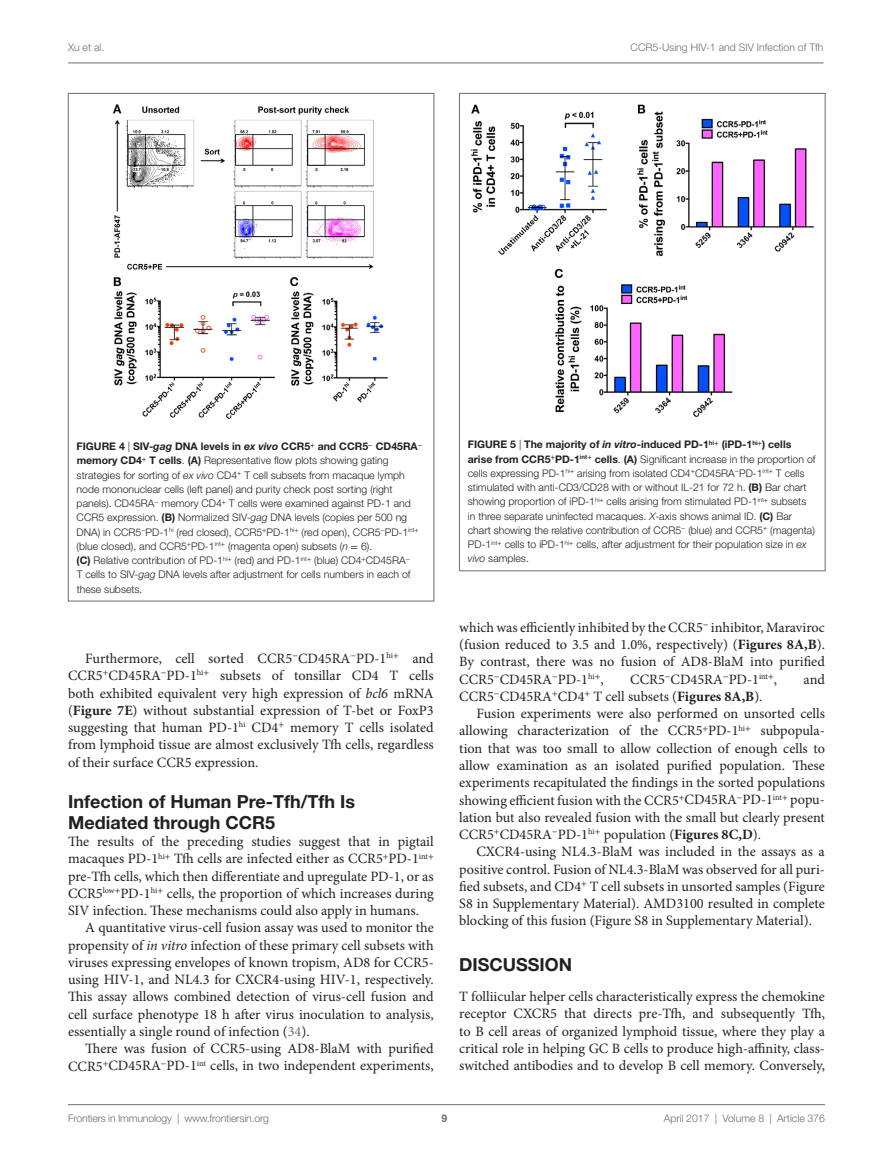
<style>
.page{position:relative;width:893px;height:1170px;background:#fff}
.page>*{position:absolute;margin:0;border:0;box-sizing:border-box;transform-origin:0 0}
.t1{font:700 18px/21px "Helvetica Neue LT Std";color:#231f20}
.t2{font:14.25px/17.2px "Minion Pro";color:#231f20;text-align:justify}
.t3{font:300 10.5px/14.2px "Helvetica Neue LT Std";color:#231f20}
.t4{font:700 10.5px/14.2px "Helvetica Neue LT Std";color:#231f20}
.t5{font:300 10.5px "Helvetica Neue LT Std";color:#6c6d70}
.t6{font:700 10.5px "Helvetica Neue LT Std";color:#6c6d70}
.s1{font-weight:300}
.s2{font-style:italic}
.s3{font-weight:700}
.s4{font-family:"STIX General";font-weight:400}
.s5{color:#6c6d70}
</style>
<div class="page">
<img style="left:471px;top:105px;width:343px;height:312px">
<img style="left:113px;top:105px;width:275px;height:314px">
<hr style="left:68px;top:1104px;width:757px;height:1px;background:#6c6d70">
<hr style="left:68px;top:63px;width:755px;height:1px;background:#6c6d70">
<p class="t5" style="left:68px;top:41px;width:38px">Xu et al.</p>
<p class="t5" style="left:631px;top:41px;width:194px">CCR5-Using HIV-1 and SIV Infection of Tfh</p>
<p class="t4" style="left:77px;top:439px;width:214px">Figure 4 <span class="s1">|</span> SIV-<span class="s2">gag</span> DNA levels in <span class="s2">ex vivo</span> CCR</p>
<p class="t4" style="left:304px;top:439px;width:44px">5<sup>+</sup> and CCR</p>
<p class="t3" style="left:77px;top:439px;width:347px;text-indent:286px"><span class="s3">5</span><sup>−</sup> <span class="s3">CD45RA</span><sup>− </sup><span class="s3">memory CD4</span><sup>+</sup> <span class="s3">T cells</span>. <span class="s3">(A)</span> Representative flow plots showing gating strategies for sorting of <span class="s2">ex vivo</span> CD4<sup>+</sup> T cell subsets from macaque lymph node mononuclear cells (left panel) and purity check post sorting (right panels). CD45RA<sup>−</sup> memory CD4<sup>+</sup> T cells were examined against PD-1 and CCR5 expression. <span class="s3">(B)</span> Normalized SIV-<span class="s2">gag</span> DNA levels (copies per 500 ng DNA) in CCR5<sup>−</sup>PD-1<sup>hi</sup> (red closed), CCR5<sup>+</sup>PD-1<sup>hi</sup><sup>+</sup> (red open), CCR5<sup>−</sup>PD-1<sup>int</sup><sup>+ </sup>(blue closed), and CCR5<sup>+</sup>PD-1<sup>int</sup><sup>+</sup> (magenta open) subsets (<span class="s2">n</span> <span class="s4">=</span> 6).<br><span class="s3">(C)</span> Relative contribution of PD-1<sup>hi</sup><sup>+</sup> (red) and PD-1<sup>int</sup><sup>+</sup> (blue) CD4<sup>+</sup>CD45RA<sup>−<br></sup>T cells to SIV-<span class="s2">gag</span> DNA levels after adjustment for cells numbers in each of these subsets.</p>
<p class="t2" style="left:68px;top:649px;width:367px;text-indent:17px">Furthermore, cell sorted CCR5<sup>−</sup>CD45RA<sup>−</sup>PD-1<sup>hi</sup><sup>+</sup> and CCR5<sup>+</sup>CD45RA<sup>−</sup>PD-1<sup>hi</sup><sup>+</sup> subsets of tonsillar CD4 T cells both exhibited equivalent very high expression of <span class="s2">bcl6</span> mRNA (<span class="s3">Figure 7E</span>) without substantial expression of T-bet or FoxP3 suggesting that human PD-1<sup>hi</sup> CD4<sup>+</sup> memory T cells isolated from lymphoid tissue are almost exclusively Tfh cells, regardless of their surface CCR5 expression.</p>
<p class="t1" style="left:68px;top:790px;width:288px">Infection of Human Pre-Tfh/Tfh Is<br>Mediated through CCR</p>
<p class="t1" style="left:265px;top:811px;width:12px">5</p>
<p class="t2" style="left:68px;top:832px;width:367px">The results of the preceding studies suggest that in pigtail macaques PD-1<sup>hi</sup><sup>+</sup> Tfh cells are infected either as CCR5<sup>+</sup>PD-1<sup>int</sup><sup>+ </sup>pre-Tfh cells, which then differentiate and upregulate PD-1, or as CCR5<sup>low</sup><sup>+</sup>PD-1<sup>hi</sup><sup>+</sup> cells, the proportion of which increases during SIV infection. These mechanisms could also apply in humans.</p>
<p class="t2" style="left:68px;top:919px;width:367px;text-indent:17px">A quantitative virus-cell fusion assay was used to monitor the propensity of <span class="s2">in vitro</span> infection of these primary cell subsets with viruses expressing envelopes of known tropism, AD8 for CCR5- using HIV-1, and NL4.3 for CXCR4-using HIV-1, respectively.<br>This assay allows combined detection of virus-cell fusion and cell surface phenotype 18 h after virus inoculation to analysis, essentially a single round of infection (<span class="s5">34</span>).</p>
<p class="t2" style="left:68px;top:1040px;width:367px;text-align:right">There was fusion of CCR5-using AD8-BlaM with purified<br>CCR5<sup>+</sup>CD45RA<sup>−</sup>PD-1<sup>int</sup> cells, in two independent experiments,</p>
<p class="t4" style="left:468px;top:437px;width:325px">Figure 5 <span class="s1">|</span> The majority of <span class="s2">in vitro</span>-induced PD-1<sup>hi</sup><sup>+</sup> (iPD-1<sup>hi</sup><sup>+</sup>) cells arise from CCR</p>
<p class="t3" style="left:468px;top:451px;width:349px;text-indent:77px"><span class="s3">5</span><sup>+</sup><span class="s3">PD-1</span><sup>int</sup><sup>+</sup> <span class="s3">cells</span>. <span class="s3">(A)</span> Significant increase in the proportion of cells expressing PD-1<sup>hi</sup><sup>+</sup> arising from isolated CD4<sup>+</sup>CD45RA<sup>−</sup>PD-1<sup>int</sup><sup>+</sup> T cells stimulated with anti-CD3/CD28 with or without IL-21 for 72 h. <span class="s3">(B)</span> Bar chart showing proportion of iPD-1<sup>hi</sup><sup>+</sup> cells arising from stimulated PD-1<sup>int</sup><sup>+</sup> subsets in three separate uninfected macaques. <span class="s2">X</span>-axis shows animal ID. <span class="s3">(C)</span> Bar chart showing the relative contribution of CCR5<sup>−</sup> (blue) and CCR5<sup>+</sup> (magenta)<br>PD-1<sup>int</sup><sup>+</sup> cells to iPD-1<sup>hi</sup><sup>+</sup> cells, after adjustment for their population size in <span class="s2">ex vivo</span> samples.</p>
<p class="t2" style="left:459px;top:618px;width:367px">which was efficiently inhibited by the CCR5<sup>−</sup> inhibitor, Maraviroc (fusion reduced to 3.5 and 1.0%, respectively) (<span class="s3">Figures 8A,B</span>).<br>By contrast, there was no fusion of AD8-BlaM into purified CCR5<sup>−</sup>CD45RA<sup>−</sup>PD-1<sup>hi</sup><sup>+</sup>,</p>
<p class="t2" style="left:630px;top:670px;width:148px">CCR5<sup>−</sup>CD45RA<sup>−</sup>PD-1<sup>int</sup><sup>+</sup>,</p>
<p class="t2" style="left:803px;top:670px;width:23px">and</p>
<p class="t2" style="left:459px;top:687px;width:305px">CCR5<sup>−</sup>CD45RA<sup>+</sup>CD4<sup>+</sup> T cell subsets (<span class="s3">Figures 8A,B</span>).</p>
<p class="t2" style="left:476px;top:705px;width:350px">Fusion experiments were also performed on unsorted cells</p>
<p class="t2" style="left:459px;top:722px;width:367px">allowing characterization of the CCR5<sup>+</sup>PD-1<sup>hi</sup><sup>+</sup> subpopula-</p>
<p class="t2" style="left:459px;top:739px;width:367px">tion that was too small to allow collection of enough cells to</p>
<p class="t2" style="left:459px;top:756px;width:367px">allow examination as an isolated purified population. These</p>
<p class="t2" style="left:459px;top:774px;width:367px">experiments recapitulated the findings in the sorted populations</p>
<p class="t2" style="left:459px;top:791px;width:367px">showing efficient fusion with the CCR5<sup>+</sup>CD45RA<sup>−</sup>PD-1<sup>int</sup><sup>+</sup> popu-</p>
<p class="t2" style="left:459px;top:808px;width:367px">lation but also revealed fusion with the small but clearly present</p>
<p class="t2" style="left:459px;top:825px;width:303px">CCR5<sup>+</sup>CD45RA<sup>−</sup>PD-1<sup>hi</sup><sup>+</sup> population (<span class="s3">Figures 8C,D</span>).</p>
<p class="t2" style="left:476px;top:843px;width:350px">CXCR4-using NL4.3-BlaM was included in the assays as a</p>
<p class="t2" style="left:459px;top:860px;width:367px">positive control. Fusion of NL4.3-BlaM was observed for all puri-</p>
<p class="t2" style="left:459px;top:877px;width:367px">fied subsets, and CD4<sup>+</sup> T cell subsets in unsorted samples (Figure</p>
<p class="t2" style="left:459px;top:894px;width:367px">S8 in Supplementary Material). AMD3100 resulted in complete</p>
<p class="t2" style="left:459px;top:912px;width:354px">blocking of this fusion (Figure S8 in Supplementary Material).</p>
<p class="t1" style="left:459px;top:953px;width:112px">DISCUSSION</p>
<p class="t2" style="left:459px;top:987px;width:367px">T folliicular helper cells characteristically express the chemokine receptor CXCR5 that directs pre-Tfh, and subsequently Tfh, to B cell areas of organized lymphoid tissue, where they play a critical role in helping GC B cells to produce high-affinity, class&shy;switched antibodies and to develop B cell memory. Conversely,</p>
<p class="t5" style="left:68px;top:1111px;width:203px">Frontiers in Immunology | www.frontiersin.org</p>
<p class="t5" style="left:664px;top:1111px;width:163px">April 2017 | Volume 8 | Article 376</p>
<p class="t6" style="left:441px;top:1111px;width:7px">9</p>
</div>
